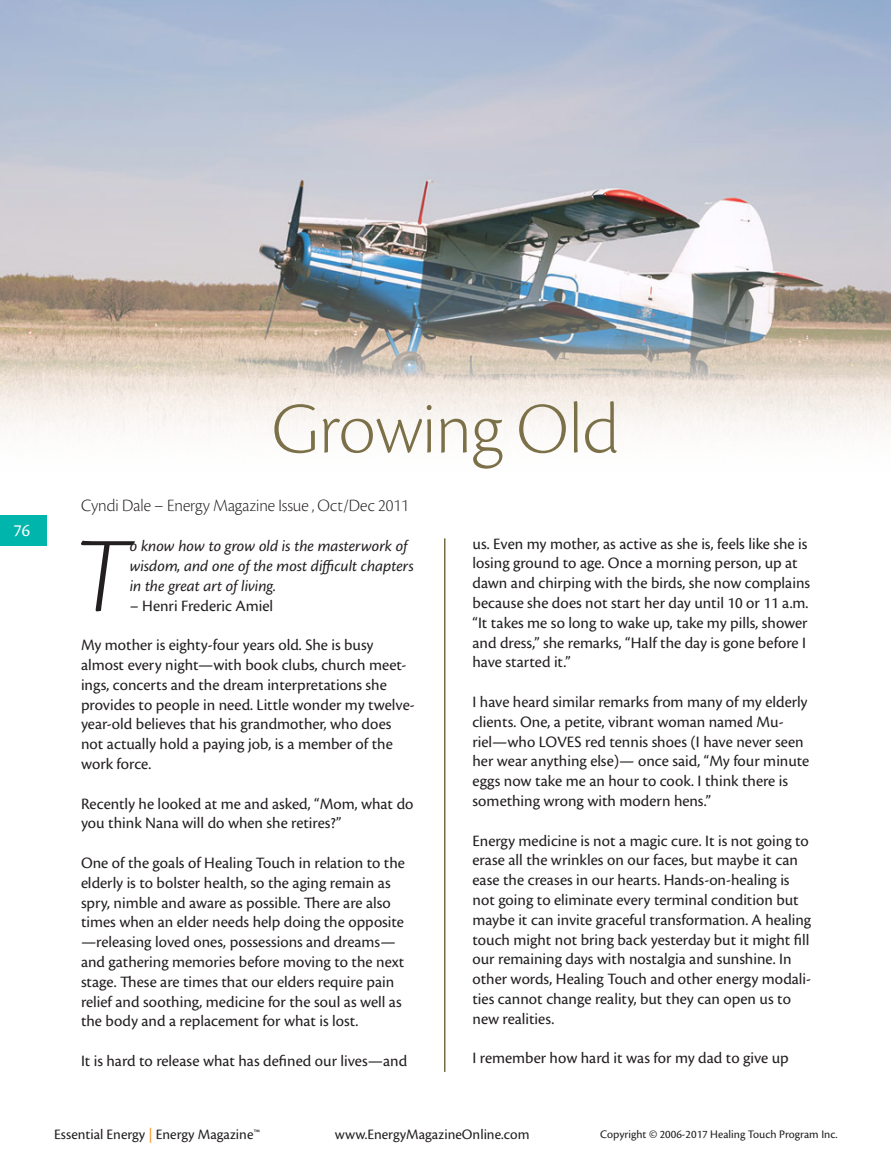
<style>
.page{position:relative;width:891px;height:1161px;background:#fff}
.page>*{position:absolute;margin:0;border:0;box-sizing:border-box;transform-origin:0 0}
.t1{font:111.15px "Cronos Pro Lt Disp It";color:#231f20}
.t2{font:75px "Cronos Pro Lt Disp";color:#7c7048}
.t3{font:18px "Cronos Pro Lt Disp";color:#231f20}
.t4{font:18px "Cronos Pro";color:#fff}
.t5{font:16.5px/19.8px "Cronos Pro";color:#231f20}
.t6{font:italic 16.5px/19.8px "Cronos Pro";letter-spacing:-.005em;color:#231f20}
.t7{font:15px "Cronos Pro";color:#231f20}
.t8{font:12px "Cronos Pro";color:#231f20}
.s1{color:#f7931d}
</style>
<div class="page">
<img style="left:0;top:0;width:891px;height:434px">
<hr style="left:444px;top:538px;width:2px;height:534px;background:#766b45">
<div style="left:0;top:515px;width:46px;height:31px;background:#00b5ac"></div>
<p class="t4" style="left:14px;top:520px;width:18px">76</p>
<p class="t2" style="left:272px;top:386px;width:349px">Growing Old</p>
<p class="t3" style="left:81px;top:495px;width:329px">Cyndi Dale – Energy Magazine Issue , Oct/Dec 2011</p>
<p class="t6" style="left:130px;top:536px;width:286px">o know how to grow old is the masterwork of wisdom, and one of the most difficult chapters in the great art of living.</p>
<p class="t5" style="left:130px;top:596px;width:145px">– Henri Frederic Amiel</p>
<p class="t5" style="left:81px;top:635px;width:335px">My mother is eighty-four years old. She is busy almost every night—with book clubs, church meet&shy;ings, concerts and the dream interpretations she provides to people in need. Little wonder my twelve&shy;year-old believes that his grandmother, who does not actually hold a paying job, is a member of the work force.</p>
<p class="t5" style="left:81px;top:794px;width:334px">Recently he looked at me and asked, “Mom, what do you think Nana will do when she retires?”</p>
<p class="t5" style="left:81px;top:853px;width:325px">One of the goals of Healing Touch in relation to the elderly is to bolster health, so the aging remain as spry, nimble and aware as possible. There are also times when an elder needs help doing the opposite —releasing loved ones, possessions and dreams— and gathering memories before moving to the next stage. These are times that our elders require pain relief and soothing, medicine for the soul as well as the body and a replacement for what is lost.</p>
<p class="t5" style="left:81px;top:1051px;width:328px">It is hard to release what has defined our lives—and</p>
<p class="t1" style="left:75px;top:513px;width:56px">T</p>
<p class="t5" style="left:472px;top:534px;width:339px">us. Even my mother, as active as she is, feels like she is losing ground to age. Once a morning person, up at dawn and chirping with the birds, she now complains because she does not start her day until 10 or 11 a.m. “It takes me so long to wake up, take my pills, shower and dress,” she remarks, “Half the day is gone before I have started it.”</p>
<p class="t5" style="left:472px;top:692px;width:338px">I have heard similar remarks from many of my elderly clients. One, a petite, vibrant woman named Mu&shy;riel—who LOVES red tennis shoes (I have never seen her wear anything else)— once said, “My four minute eggs now take me an hour to cook. I think there is something wrong with modern hens.”</p>
<p class="t5" style="left:472px;top:831px;width:340px">Energy medicine is not a magic cure. It is not going to erase all the wrinkles on our faces, but maybe it can ease the creases in our hearts. Hands-on-healing is not going to eliminate every terminal condition but maybe it can invite graceful transformation. A healing touch might not bring back yesterday but it might fill our remaining days with nostalgia and sunshine. In other words, Healing Touch and other energy modali&shy;ties cannot change reality, but they can open us to new realities.</p>
<p class="t5" style="left:472px;top:1048px;width:318px">I remember how hard it was for my dad to give up</p>
<p class="t7" style="left:54px;top:1126px;width:208px">Essential Energy <span class="s1">|</span> Energy Magazine™</p>
<p class="t7" style="left:335px;top:1126px;width:196px">www.EnergyMagazineOnline.com</p>
<p class="t8" style="left:600px;top:1127px;width:239px">Copyright © 2006-2017 Healing Touch Program Inc.</p>
</div>
